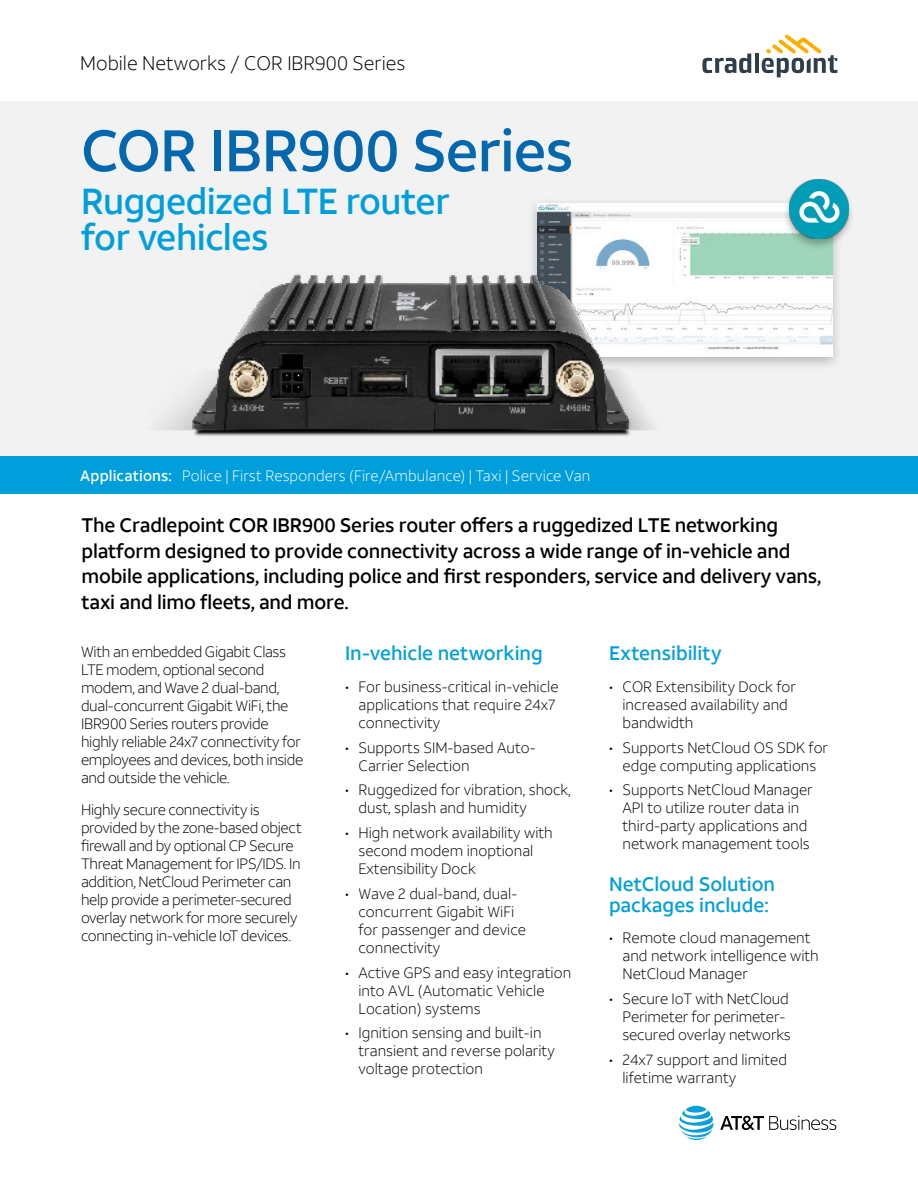
<style>
.page{position:relative;width:918px;height:1188px;background:#fff}
.page>*{position:absolute;margin:0;border:0;box-sizing:border-box;transform-origin:0 0}
.t1{font:500 58.5px "ATT Aleck Sans";letter-spacing:-.02em;color:#0568ae}
.t2{font:500 36px/36px "ATT Aleck Sans";letter-spacing:-.015em;color:#009fdb}
.t3{font:500 19.5px/25.5px "ATT Aleck Sans";letter-spacing:-.01em;color:#000}
.t4{font:500 19.5px/21px "ATT Aleck Sans";color:#009fdb}
.t5{font:300 19.5px "ATT Aleck Sans";color:#000}
.t6{font:300 15px/18px "ATT Aleck Sans";color:#000}
.t7{font:300 15px/18px "ATT Aleck Sans";letter-spacing:-.02em;color:#000}
.t8{font:300 15px "ATT Aleck Sans";letter-spacing:.01em;color:#fff}
.s1{font-weight:500}
</style>
<div class="page">
<svg style="left:702px;top:54px;width:49px;height:19px"></svg>
<hr style="left:755px;top:54px;width:4px;height:19px;background:#303e49">
<svg style="left:762px;top:35px;width:75px;height:42px"></svg>
<div style="left:0;top:102px;width:918px;height:354px;background:#f2f2f2"></div>
<div style="left:0;top:456px;width:918px;height:38px;background:#009fdb"></div>
<svg style="left:679px;top:1106px;width:34px;height:34px"></svg>
<svg style="left:720px;top:1116px;width:116px;height:14px"></svg>
<div style="left:527px;top:197px;width:316px;height:174px;background:#000;opacity:.25"></div>
<img style="left:537px;top:204px;width:295px;height:152px">
<div style="left:783px;top:178px;width:72px;height:73px;background:#000;opacity:.25"></div>
<img style="left:789px;top:179px;width:60px;height:60px">
<img style="left:158px;top:260px;width:519px;height:176px">
<h3 class="t5" style="left:80px;top:52px;width:327px">Mobile Networks / COR IBR900 Series</h3>
<h1 class="t1" style="left:81px;top:114px;width:494px">COR IBR900 Series</h1>
<h2 class="t2" style="left:81px;top:184px;width:370px">Ruggedized LTE router for vehicles</h2>
<p class="t8" style="left:80px;top:466px;width:512px"><span class="s1">Applications:</span> Police | First Responders (Fire/Ambulance) | Taxi | Service Van</p>
<p class="t3" style="left:82px;top:513px;width:741px">The Cradlepoint COR IBR900 Series router offers a ruggedized LTE networking platform designed to provide connectivity across a wide range of in-vehicle and mobile applications, including police and first responders, service and delivery vans, taxi and limo fleets, and more.</p>
<p class="t7" style="left:81px;top:643px;width:224px">With an embedded Gigabit Class<br>LTE modem, optional second modem, and Wave 2 dual-band, dual-concurrent Gigabit WiFi, the<br>IBR900 Series routers provide highly reliable 24x7 connectivity for employees and devices, both inside and outside the vehicle.</p>
<p class="t7" style="left:81px;top:800px;width:222px">Highly secure connectivity is provided by the zone-based object firewall and by optional CP Secure Threat Management for IPS/IDS. In addition, NetCloud Perimeter can help provide a perimeter-secured overlay network for more securely connecting in-vehicle IoT devices.</p>
<h3 class="t4" style="left:345px;top:643px;width:199px">In-vehicle networking</h3>
<p class="t6" style="left:358px;top:678px;width:202px;text-indent:-14px">• For business-critical in-vehicle applications that require 24x7 connectivity</p>
<p class="t6" style="left:358px;top:738px;width:179px;text-indent:-14px">• Supports SIM-based Auto-<br>Carrier Selection</p>
<p class="t6" style="left:358px;top:781px;width:214px;text-indent:-14px">• Ruggedized for vibration, shock, dust, splash and humidity</p>
<p class="t6" style="left:358px;top:824px;width:196px;text-indent:-14px">• High network availability with second modem inoptional<br>Extensibility Dock</p>
<p class="t6" style="left:358px;top:885px;width:169px;text-indent:-14px">• Wave 2 dual-band, dual&shy;concurrent Gigabit WiFi for passenger and device connectivity</p>
<p class="t6" style="left:358px;top:963px;width:214px;text-indent:-14px">• Active GPS and easy integration into AVL (Automatic Vehicle<br>Location) systems</p>
<p class="t6" style="left:358px;top:1024px;width:198px;text-indent:-14px">• Ignition sensing and built-in transient and reverse polarity voltage protection</p>
<h3 class="t4" style="left:609px;top:643px;width:114px">Extensibility</h3>
<p class="t6" style="left:622px;top:678px;width:175px;text-indent:-14px">• COR Extensibility Dock for increased availability and bandwidth</p>
<p class="t6" style="left:609px;top:738px;width:221px;text-align:center">• Supports NetCloud OS SDK for edge computing applications</p>
<p class="t6" style="left:622px;top:781px;width:192px;text-indent:-14px">• Supports NetCloud Manager<br>API to utilize router data in third-party applications and network management tools</p>
<h3 class="t4" style="left:609px;top:873px;width:168px">NetCloud Solution packages include:</h3>
<p class="t6" style="left:622px;top:929px;width:198px;text-indent:-14px">• Remote cloud management and network intelligence with<br>NetCloud Manager</p>
<p class="t6" style="left:622px;top:990px;width:170px;text-indent:-14px">• Secure IoT with NetCloud<br>Perimeter for perimeter&shy;secured overlay networks</p>
<p class="t6" style="left:622px;top:1050px;width:166px;text-indent:-14px">• 24x7 support and limited lifetime warranty</p>
</div>
